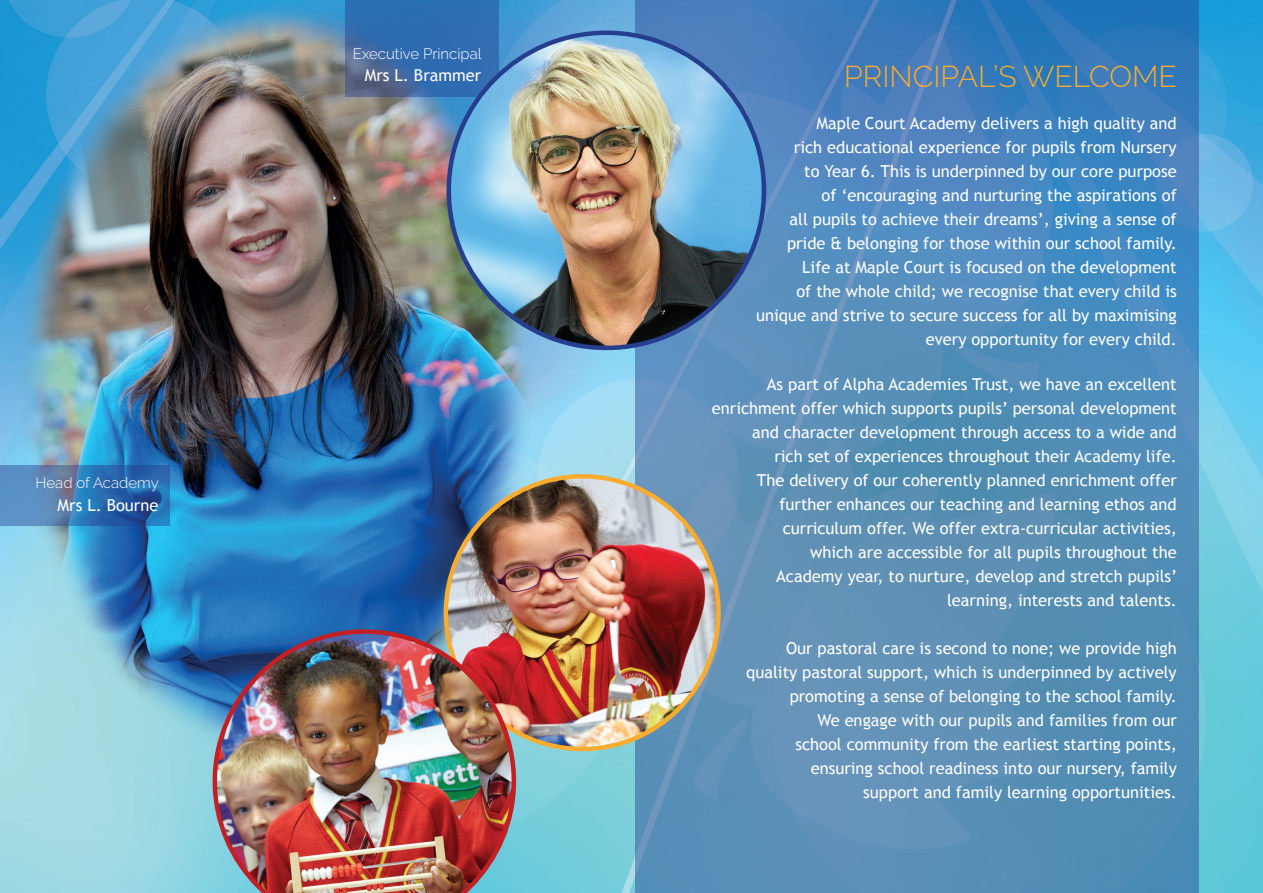
<style>
.page{position:relative;width:1263px;height:893px;background:#fff}
.page>*{position:absolute;margin:0;border:0;box-sizing:border-box;transform-origin:0 0}
.t1{font:300 30px "Raleway";color:#faac30}
.t2{font:16.5px "Trebuchet MS";color:#fff}
.t3{font:300 15px "Raleway";color:#fff}
</style>
<div class="page">
<img style="left:0;top:0;width:1263px;height:893px">
<svg style="left:636px;top:0;width:563px;height:893px"></svg>
<img style="left:446px;top:476px;width:272px;height:273px">
<img style="left:213px;top:629px;width:303px;height:264px">
<svg style="left:345px;top:0;width:154px;height:97px;fill:#2e6cb1"></svg>
<img style="left:449px;top:33px;width:315px;height:315px;border-radius:158px">
<svg style="left:0;top:465px;width:170px;height:61px"></svg>
<p class="t3" style="left:36px;top:474px;width:125px">Head of Academy</p>
<p class="t2" style="left:58px;top:495px;width:102px">Mrs L. Bourne</p>
<p class="t3" style="left:353px;top:45px;width:130px">Executive Principal</p>
<p class="t2" style="left:365px;top:66px;width:118px">Mrs L. Brammer</p>
<p class="t1" style="left:844px;top:59px;width:334px">PRINCIPAL’S WELCOME</p>
<p class="t2" style="left:816px;top:113px;width:362px">Maple Court Academy delivers a high quality and</p>
<p class="t2" style="left:794px;top:137px;width:384px">rich educational experience for pupils from Nursery</p>
<p class="t2" style="left:804px;top:161px;width:374px">to Year 6. This is underpinned by our core purpose</p>
<p class="t2" style="left:822px;top:185px;width:357px">of ‘encouraging and nurturing the aspirations of</p>
<p class="t2" style="left:789px;top:209px;width:389px">all pupils to achieve their dreams’, giving a sense of</p>
<p class="t2" style="left:787px;top:233px;width:391px">pride &amp; belonging for those within our school family.</p>
<p class="t2" style="left:802px;top:257px;width:376px">Life at Maple Court is focused on the development</p>
<p class="t2" style="left:796px;top:281px;width:382px">of the whole child; we recognise that every child is</p>
<p class="t2" style="left:756px;top:305px;width:422px">unique and strive to secure success for all by maximising</p>
<p class="t2" style="left:926px;top:329px;width:252px">every opportunity for every child.</p>
<p class="t2" style="left:767px;top:374px;width:411px">As part of Alpha Academies Trust, we have an excellent</p>
<p class="t2" style="left:712px;top:398px;width:466px">enrichment offer which supports pupils’ personal development</p>
<p class="t2" style="left:752px;top:422px;width:426px">and character development through access to a wide and</p>
<p class="t2" style="left:774px;top:446px;width:404px">rich set of experiences throughout their Academy life.</p>
<p class="t2" style="left:757px;top:470px;width:421px">The delivery of our coherently planned enrichment offer</p>
<p class="t2" style="left:779px;top:494px;width:399px">further enhances our teaching and learning ethos and</p>
<p class="t2" style="left:783px;top:518px;width:396px">curriculum offer. We offer extra-curricular activities,</p>
<p class="t2" style="left:810px;top:542px;width:368px">which are accessible for all pupils throughout the</p>
<p class="t2" style="left:776px;top:566px;width:403px">Academy year, to nurture, develop and stretch pupils’</p>
<p class="t2" style="left:947px;top:590px;width:231px">learning, interests and talents.</p>
<p class="t2" style="left:786px;top:638px;width:392px">Our pastoral care is second to none; we provide high</p>
<p class="t2" style="left:746px;top:662px;width:432px">quality pastoral support, which is underpinned by actively</p>
<p class="t2" style="left:790px;top:686px;width:389px">promoting a sense of belonging to the school family.</p>
<p class="t2" style="left:817px;top:710px;width:361px">We engage with our pupils and families from our</p>
<p class="t2" style="left:795px;top:734px;width:383px">school community from the earliest starting points,</p>
<p class="t2" style="left:811px;top:758px;width:368px">ensuring school readiness into our nursery, family</p>
<p class="t2" style="left:863px;top:782px;width:315px">support and family learning opportunities.</p>
</div>
